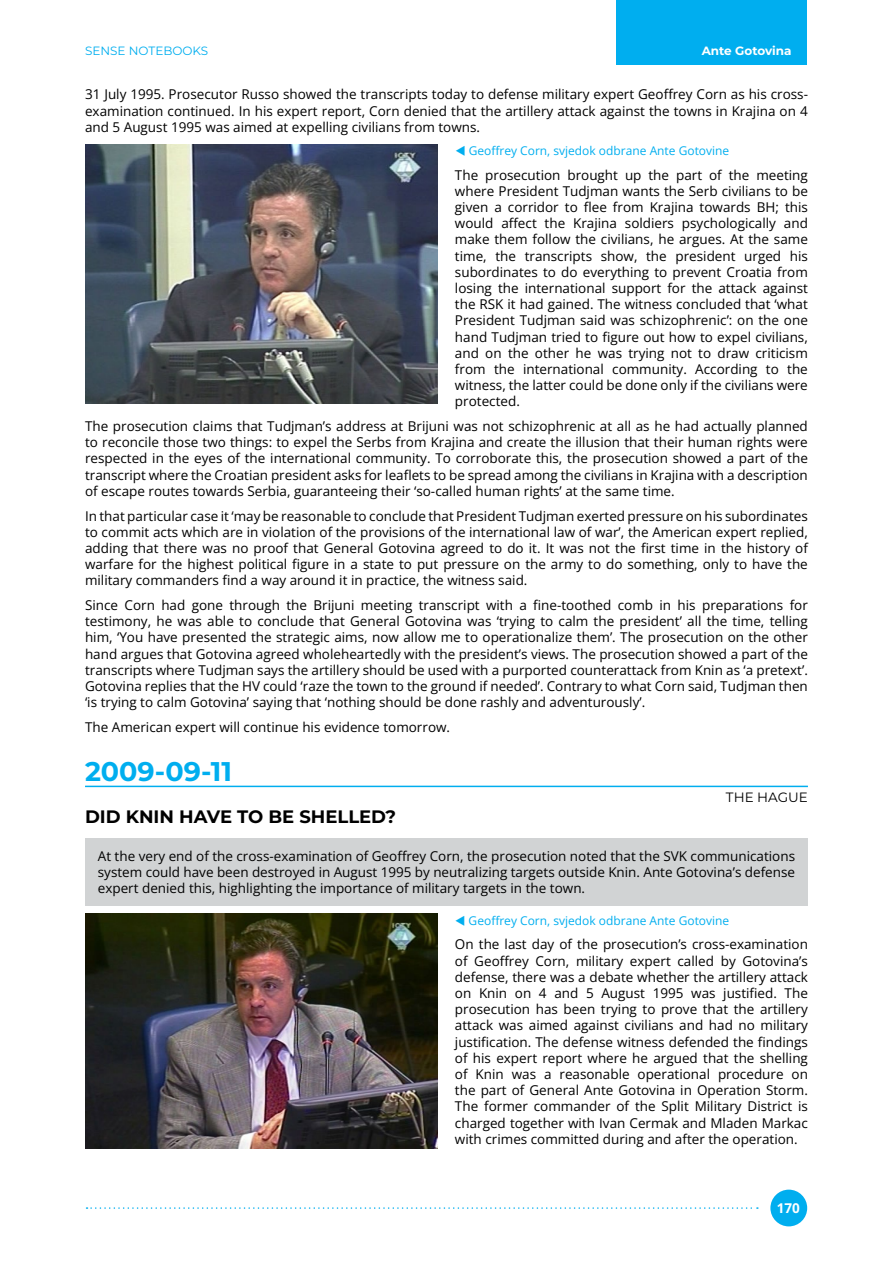
<style>
.page{position:relative;width:893px;height:1263px;background:#fff}
.page>*{position:absolute;margin:0;border:0;box-sizing:border-box;transform-origin:0 0}
.t1{font:700 27px "Montserrat";color:#00aeef}
.t2{font:700 18px "Montserrat";color:#000}
.t3{font:13.5px/16.2px "Open Sans";color:#000;text-align:justify}
.t4{font:13.5px "Montserrat";color:#000}
.t5{font:13.5px "Open Sans";color:#fff}
.t6{font:12px "Open Sans";color:#00aeef}
.t7{font:12px "Montserrat";color:#00aeef}
.t8{font:700 12px "Montserrat";color:#fff}
</style>
<div class="page">
<div style="left:617px;top:0;width:190px;height:65px;background:#00aeef"></div>
<div style="left:770px;top:1189px;width:37px;height:37px;background:#00aeef;border-radius:50%"></div>
<svg style="left:87px;top:1207px;width:671px;height:2px"></svg>
<hr style="left:85px;top:786px;width:723px;height:1px;background:#00aeef">
<div style="left:85px;top:838px;width:723px;height:68px;background:#d1d3d4"></div>
<img style="left:85px;top:144px;width:353px;height:260px">
<img style="left:85px;top:913px;width:353px;height:235px">
<p class="t7" style="left:85px;top:43px;width:125px">SENSE NOTEBOOKS</p>
<p class="t8" style="left:702px;top:43px;width:91px">Ante Gotovina</p>
<p class="t3" style="left:85px;top:86px;width:724px">31 July 1995. Prosecutor Russo showed the transcripts today to defense military expert Geoffrey Corn as his cross&shy;examination continued. In his expert report, Corn denied that the artillery attack against the towns in Krajina on 4 and 5 August 1995 was aimed at expelling civilians from towns.</p>
<p class="t6" style="left:469px;top:142px;width:262px">Geoffrey Corn, svjedok odbrane Ante Gotovine</p>
<p class="t3" style="left:455px;top:166px;width:354px">The prosecution brought up the part of the meeting where President Tudjman wants the Serb civilians to be given a corridor to flee from Krajina towards BH; this would affect the Krajina soldiers psychologically and make them follow the civilians, he argues. At the same time, the transcripts show, the president urged his subordinates to do everything to prevent Croatia from losing the international support for the attack against the RSK it had gained. The witness concluded that ‘what President Tudjman said was schizophrenic’: on the one hand Tudjman tried to figure out how to expel civilians, and on the other he was trying not to draw criticism from the international community. According to the witness, the latter could be done only if the civilians were protected.</p>
<p class="t3" style="left:85px;top:418px;width:724px">The prosecution claims that Tudjman’s address at Brijuni was not schizophrenic at all as he had actually planned to reconcile those two things: to expel the Serbs from Krajina and create the illusion that their human rights were respected in the eyes of the international community. To corroborate this, the prosecution showed a part of the transcript where the Croatian president asks for leaflets to be spread among the civilians in Krajina with a description of escape routes towards Serbia, guaranteeing their ‘so-called human rights’ at the same time.</p>
<p class="t3" style="left:85px;top:507px;width:724px">In that particular case it ‘may be reasonable to conclude that President Tudjman exerted pressure on his subordinates to commit acts which are in violation of the provisions of the international law of war’, the American expert replied, adding that there was no proof that General Gotovina agreed to do it. It was not the first time in the history of warfare for the highest political figure in a state to put pressure on the army to do something, only to have the military commanders find a way around it in practice, the witness said.</p>
<p class="t3" style="left:85px;top:597px;width:724px">Since Corn had gone through the Brijuni meeting transcript with a fine-toothed comb in his preparations for testimony, he was able to conclude that General Gotovina was ‘trying to calm the president’ all the time, telling him, ‘You have presented the strategic aims, now allow me to operationalize them’. The prosecution on the other hand argues that Gotovina agreed wholeheartedly with the president’s views. The prosecution showed a part of the transcripts where Tudjman says the artillery should be used with a purported counterattack from Knin as ‘a pretext’.<br>Gotovina replies that the HV could ‘raze the town to the ground if needed’. Contrary to what Corn said, Tudjman then ‘is trying to calm Gotovina’ saying that ‘nothing should be done rashly and adventurously’.</p>
<p class="t3" style="left:85px;top:719px;width:367px">The American expert will continue his evidence tomorrow.</p>
<h1 class="t1" style="left:85px;top:754px;width:149px">2009-09-11</h1>
<p class="t4" style="left:726px;top:788px;width:83px">THE HAGUE</p>
<h2 class="t2" style="left:85px;top:805px;width:313px">DID KNIN HAVE TO BE SHELLED?</h2>
<p class="t3" style="left:98px;top:847px;width:699px">At the very end of the cross-examination of Geoffrey Corn, the prosecution noted that the SVK communications system could have been destroyed in August 1995 by neutralizing targets outside Knin. Ante Gotovina’s defense expert denied this, highlighting the importance of military targets in the town.</p>
<p class="t6" style="left:469px;top:912px;width:262px">Geoffrey Corn, svjedok odbrane Ante Gotovine</p>
<p class="t3" style="left:455px;top:936px;width:354px">On the last day of the prosecution’s cross-examination of Geoffrey Corn, military expert called by Gotovina’s defense, there was a debate whether the artillery attack on Knin on 4 and 5 August 1995 was justified. The prosecution has been trying to prove that the artillery attack was aimed against civilians and had no military justification. The defense witness defended the findings of his expert report where he argued that the shelling of Knin was a reasonable operational procedure on the part of General Ante Gotovina in Operation Storm.<br>The former commander of the Split Military District is charged together with Ivan Cermak and Mladen Markac with crimes committed during and after the operation.</p>
<p class="t5" style="left:777px;top:1199px;width:25px">170</p>
</div>
